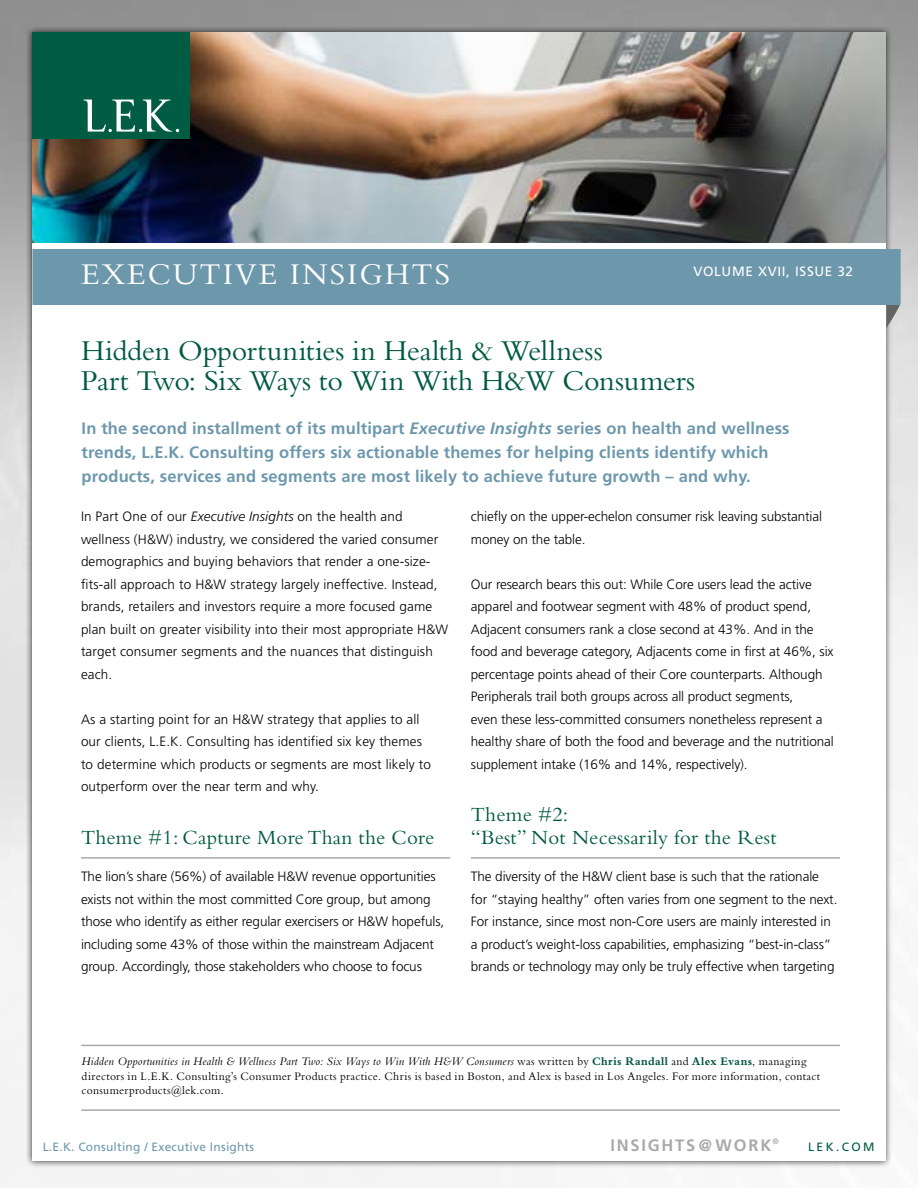
<style>
.page{position:relative;width:918px;height:1188px;background:#fff}
.page>*{position:absolute;margin:0;border:0;box-sizing:border-box;transform-origin:0 0}
.t1{font:31.5px "Bembo Std";letter-spacing:.06em;color:#fff}
.t2{font:30px/30px "Bembo Std";letter-spacing:-.01em;color:#005a42}
.t3{font:21px/22.5px "Bembo Std";letter-spacing:.01em;color:#005a42}
.t4{font:700 16.5px/24px "Frutiger";letter-spacing:.01em;color:#6d98ac}
.t5{font:700 16.5px "Frutiger";letter-spacing:.11em;color:#a7a9ac}
.t6{font:300 13.5px/22.5px "Frutiger";letter-spacing:-.005em;color:#000}
.t7{font:13.5px "Frutiger";letter-spacing:.05em;color:#fff}
.t8{font:12px/14.4px "Bembo Std";letter-spacing:.02em;color:#000}
.t9{font:12px "Frutiger";letter-spacing:.02em;color:#6d98ac}
.t10{font:12px "Frutiger";letter-spacing:.2em;color:#005a42}
.s1{font-style:italic}
.s2{font-weight:700;color:#005340}
</style>
<div class="page">
<div style="left:26px;top:26px;width:867px;height:1141px;background:#000;opacity:.75"></div>
<div style="left:32px;top:32px;width:854px;height:1129px;background:#fff"></div>
<svg style="left:886px;top:304px;width:15px;height:25px"></svg>
<div style="left:32px;top:249px;width:869px;height:55px;background:#6d98ac"></div>
<hr style="left:81px;top:1045px;width:759px;height:1px;background:#a7a9ac">
<hr style="left:81px;top:1109px;width:759px;height:2px;background:#a7a9ac">
<hr style="left:81px;top:857px;width:369px;height:2px;background:#a7a9ac">
<hr style="left:471px;top:857px;width:369px;height:2px;background:#a7a9ac">
<img style="left:32px;top:33px;width:854px;height:210px">
<div style="left:32px;top:32px;width:158px;height:107px;background:#005c42"></div>
<svg style="left:83px;top:100px;width:96px;height:32px"></svg>
<h1 class="t1" style="left:81px;top:256px;width:371px">Exe cutive insights</h1>
<p class="t7" style="left:693px;top:263px;width:161px">Volume XVi I, Issue 32</p>
<h2 class="t2" style="left:81px;top:335px;width:616px">Hidden Opportunities in Health &amp; Wellness<br>Part Two: Six Ways to Win With H&amp;W Consumers</h2>
<p class="t4" style="left:82px;top:416px;width:709px">In the second installment of its multipart <span class="s1">Executive Insights</span> series on health and wellness trends, L.E.K. Consulting offers six actionable themes for helping clients identify which products, services and segments are most likely to achieve future growth – and why.</p>
<p class="t6" style="left:81px;top:505px;width:369px">In Part One of our <span class="s1">Executive Insights</span> on the health and wellness (H&amp;W) industry, we considered the varied consumer demographics and buying behaviors that render a one-size&shy;fits-all approach to H&amp;W strategy largely ineffective. Instead, brands, retailers and investors require a more focused game plan built on greater visibility into their most appropriate H&amp;W target consumer segments and the nuances that distinguish each.</p>
<p class="t6" style="left:81px;top:708px;width:351px">As a starting point for an H&amp;W strategy that applies to all our clients, L.E.K. Consulting has identified six key themes to determine which products or segments are most likely to outperform over the near term and why.</p>
<h3 class="t3" style="left:81px;top:825px;width:355px">Theme #1: Capture More Than the Core</h3>
<p class="t6" style="left:81px;top:865px;width:365px">The lion’s share (56%) of available H&amp;W revenue opportunities exists not within the most committed Core group, but among those who identify as either regular exercisers or H&amp;W hopefuls, including some 43% of those within the mainstream Adjacent group. Accordingly, those stakeholders who choose to focus</p>
<p class="t6" style="left:471px;top:505px;width:353px">chiefly on the upper-echelon consumer risk leaving substantial money on the table.</p>
<p class="t6" style="left:471px;top:573px;width:364px">Our research bears this out: While Core users lead the active apparel and footwear segment with 48% of product spend, Adjacent consumers rank a close second at 43%. And in the food and beverage category, Adjacents come in first at 46%, six percentage points ahead of their Core counterparts. Although Peripherals trail both groups across all product segments,<br>even these less-committed consumers nonetheless represent a healthy share of both the food and beverage and the nutritional supplement intake (16% and 14%, respectively).</p>
<h3 class="t3" style="left:471px;top:803px;width:307px">Theme #2:<br>“Best” Not Necessarily for the Rest</h3>
<p class="t6" style="left:471px;top:865px;width:368px">The diversity of the H&amp;W client base is such that the rationale for “staying healthy” often varies from one segment to the next.<br>For instance, since most non-Core users are mainly interested in a product’s weight-loss capabilities, emphasizing “best-in-class” brands or technology may only be truly effective when targeting</p>
<p class="t8" style="left:82px;top:1054px;width:740px"><span class="s1">Hidden Opportunities in Health &amp; Wellness Part Two: Six Ways to Win With H&amp;W Consumers</span> was written by <span class="s2">Chris Randall</span> and <span class="s2">Alex Evans</span>, managing directors in L.E.K. Consulting’s Consumer Products practice. Chris is based in Boston, and Alex is based in Los Angeles. For more information, contact consumerproducts@lek.com.</p>
<p class="t5" style="left:610px;top:1136px;width:170px">insights@WORK<sup>®</sup></p>
<p class="t9" style="left:43px;top:1140px;width:213px">L.E .K. Consulting / Executive Insights</p>
<p class="t10" style="left:808px;top:1140px;width:68px">lek.com</p>
</div>
